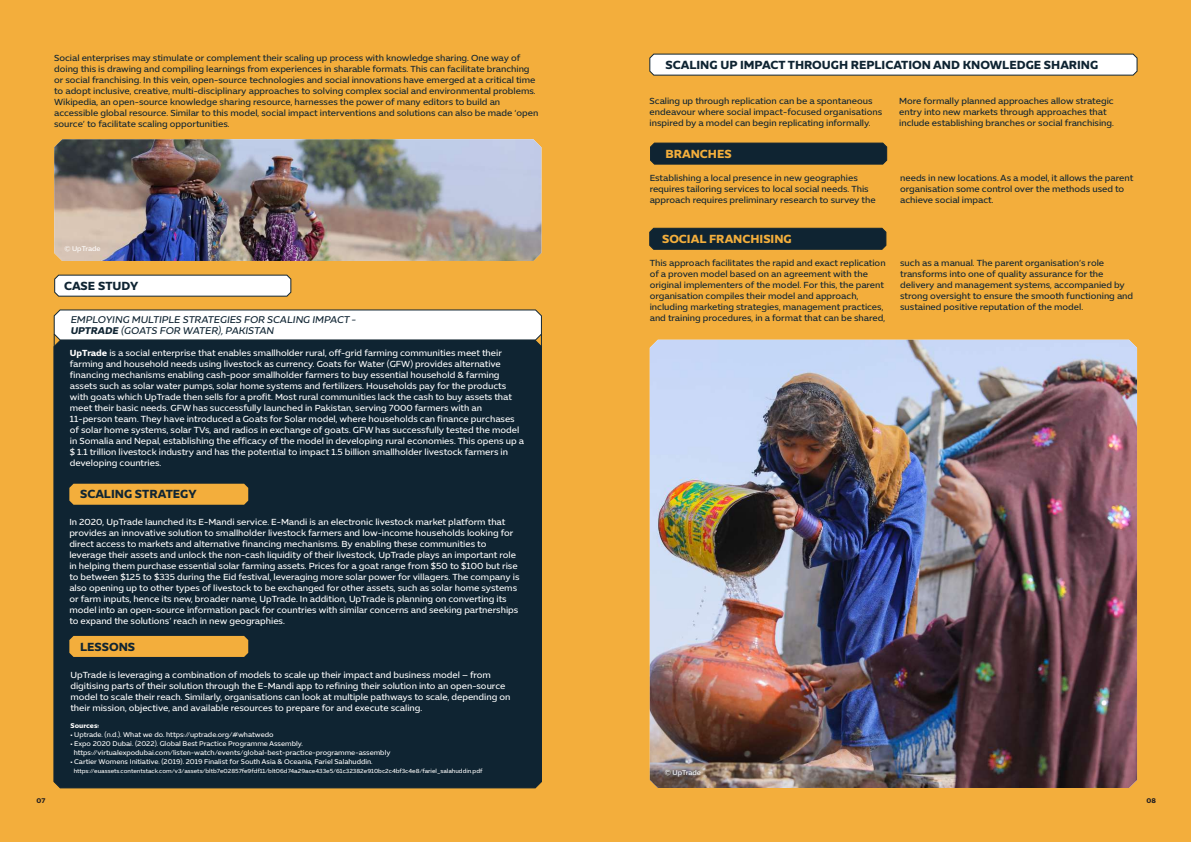
<style>
.page{position:relative;width:1191px;height:842px;background:#fff}
.page>*{position:absolute;margin:0;border:0;box-sizing:border-box;transform-origin:0 0}
.t1{font:700 12px "Expo Office";color:#0f2432}
.t2{font:700 12px "Expo Office";color:#f3ae3c}
.t3{font:700 12px "Expo Office";color:#102533}
.t4{font:italic 10px/11px "Expo Office";color:#102533}
.t5{font:9px/11px "Expo Office";color:#fff}
.t6{font:9px/11px "Expo Office";color:#0f2432}
.t7{font:7px/9px "Expo Office";color:#fff}
.t8{font:700 7px "Expo Office";letter-spacing:-.005em;color:#fff}
.t9{font:700 7px "Expo Office";color:#231f20}
.t10{font:6px "Expo Office";color:#fff}
.s1{font-weight:700}
</style>
<div class="page">
<div style="left:595px;top:0;width:596px;height:842px;background:#f3ae3c"></div>
<svg style="left:649px;top:53px;width:489px;height:23px;background:#e8e7e3"></svg>
<div style="left:0;top:0;width:595px;height:842px;background:#f3ae3c"></div>
<div style="left:54px;top:340px;width:487px;height:448px;background:#0f2432;border-radius:6px"></div>
<svg style="left:53px;top:309px;width:489px;height:32px;background:#ebebea"></svg>
<div style="left:69px;top:636px;width:179px;height:21px;background:#f3ae3c;border-radius:4px"></div>
<div style="left:69px;top:484px;width:179px;height:21px;background:#f3ae3c;border-radius:4px"></div>
<hr style="left:54px;top:334px;width:1px;height:448px;background:#102533">
<hr style="left:541px;top:334px;width:1px;height:448px;background:#102533">
<img style="left:54px;top:139px;width:487px;height:122px">
<div style="left:55px;top:275px;width:236px;height:21px;background:#fff;border-radius:4px"></div>
<div style="left:54px;top:275px;width:237px;height:22px;border:1px solid #102533;border-radius:4px"></div>
<svg style="left:649px;top:227px;width:238px;height:23px;background:#1a2b32"></svg>
<svg style="left:650px;top:142px;width:237px;height:23px;background:#192a32"></svg>
<img style="left:650px;top:340px;width:487px;height:448px">
<p class="t6" style="left:54px;top:52px;width:486px">Social enterprises may stimulate or complement their scaling up process with knowledge sharing. One way of doing this is drawing and compiling learnings from experiences in sharable formats. This can facilitate branching or social franchising. In this vein, open-source technologies and social innovations have emerged at a critical time to adopt inclusive, creative, multi-disciplinary approaches to solving complex social and environmental problems.<br>Wikipedia, an open-source knowledge sharing resource, harnesses the power of many editors to build an accessible global resource. Similar to this model, social impact interventions and solutions can also be made ‘open source’ to facilitate scaling opportunities.</p>
<p class="t7" style="left:64px;top:244px;width:38px">© UpTrade</p>
<h1 class="t1" style="left:64px;top:278px;width:76px">CASE STUDY</h1>
<p class="t4" style="left:70px;top:314px;width:287px">EMPLOYING MULTIPLE STRATEGIES FOR SCALING IMPACT -<br><span class="s1">UPTRADE</span> (GOATS FOR WATER), PAKISTAN</p>
<p class="t5" style="left:70px;top:348px;width:455px"><span class="s1">UpTrade</span> is a social enterprise that enables smallholder rural, off-grid farming communities meet their farming and household needs using livestock as currency. Goats for Water (GFW) provides alternative financing mechanisms enabling cash-poor smallholder farmers to buy essential household &amp; farming assets such as solar water pumps, solar home systems and fertilizers. Households pay for the products with goats which UpTrade then sells for a profit. Most rural communities lack the cash to buy assets that meet their basic needs. GFW has successfully launched in Pakistan, serving 7000 farmers with an 11-person team. They have introduced a Goats for Solar model, where households can finance purchases of solar home systems, solar TVs, and radios in exchange of goats. GFW has successfully tested the model in Somalia and Nepal, establishing the efficacy of the model in developing rural economies. This opens up a $ 1.1 trillion livestock industry and has the potential to impact 1.5 billion smallholder livestock farmers in developing countries.</p>
<h1 class="t3" style="left:80px;top:487px;width:118px">SCALING STRATEGY</h1>
<p class="t5" style="left:69px;top:516px;width:451px">In 2020, UpTrade launched its E-Mandi service. E-Mandi is an electronic livestock market platform that provides an innovative solution to smallholder livestock farmers and low-income households looking for direct access to markets and alternative financing mechanisms. By enabling these communities to leverage their assets and unlock the non-cash liquidity of their livestock, UpTrade plays an important role in helping them purchase essential solar farming assets. Prices for a goat range from $50 to $100 but rise to between $125 to $335 during the Eid festival, leveraging more solar power for villagers. The company is also opening up to other types of livestock to be exchanged for other assets, such as solar home systems or farm inputs, hence its new, broader name, UpTrade. In addition, UpTrade is planning on converting its model into an open-source information pack for countries with similar concerns and seeking partnerships to expand the solutions’ reach in new geographies.</p>
<h1 class="t3" style="left:80px;top:640px;width:57px">LESSONS</h1>
<p class="t5" style="left:70px;top:669px;width:441px">UpTrade is leveraging a combination of models to scale up their impact and business model – from digitising parts of their solution through the E-Mandi app to refining their solution into an open-source model to scale their reach. Similarly, organisations can look at multiple pathways to scale, depending on their mission, objective, and available resources to prepare for and execute scaling.</p>
<p class="t8" style="left:70px;top:721px;width:30px">Sources:</p>
<p class="t7" style="left:70px;top:730px;width:205px">• Uptrade. (n.d.). What we do. https://uptrade.org/#whatwedo</p>
<p class="t7" style="left:74px;top:739px;width:318px;text-indent:-3px">• Expo 2020 Dubai. (2022). Global Best Practice Programme Assembly. https://virtualexpodubai.com/listen-watch/events/global-best-practice-programme-assembly</p>
<p class="t7" style="left:70px;top:757px;width:304px">• Cartier Womens Initiative. (2019). 2019 Finalist for South Asia &amp; Oceania, Fariel Salahuddin.</p>
<p class="t10" style="left:74px;top:766px;width:410px">https://euassets.contentstack.com/v3/assets/bltb7e02857fe9fdf11/blt06d74a29ace433e5/61c32382e910bc2c4bf3c4e8/fariel_salahuddin.pdf</p>
<h1 class="t1" style="left:665px;top:57px;width:434px">SCALING UP IMPACT THROUGH REPLICATION AND KNOWLEDGE SHARING</h1>
<p class="t6" style="left:649px;top:96px;width:234px">Scaling up through replication can be a spontaneous endeavour where social impact-focused organisations inspired by a model can begin replicating informally.</p>
<p class="t6" style="left:899px;top:96px;width:216px">More formally planned approaches allow strategic entry into new markets through approaches that include establishing branches or social franchising.</p>
<h1 class="t2" style="left:665px;top:147px;width:68px">BRANCHES</h1>
<p class="t6" style="left:649px;top:172px;width:227px">Establishing a local presence in new geographies requires tailoring services to local social needs. This approach requires preliminary research to survey the</p>
<h1 class="t2" style="left:662px;top:232px;width:131px">SOCIAL FRANCHISING</h1>
<p class="t6" style="left:650px;top:258px;width:237px">This approach facilitates the rapid and exact replication of a proven model based on an agreement with the original implementers of the model. For this, the parent organisation compiles their model and approach, including marketing strategies, management practices, and training procedures, in a format that can be shared,</p>
<p class="t6" style="left:900px;top:172px;width:234px">needs in new locations. As a model, it allows the parent organisation some control over the methods used to achieve social impact.</p>
<p class="t6" style="left:900px;top:258px;width:234px">such as a manual. The parent organisation’s role transforms into one of quality assurance for the delivery and management systems, accompanied by strong oversight to ensure the smooth functioning and sustained positive reputation of the model.</p>
<p class="t7" style="left:665px;top:768px;width:38px">© UpTrade</p>
<p class="t9" style="left:37px;top:796px;width:10px">07</p>
<p class="t9" style="left:1146px;top:796px;width:11px">08</p>
</div>
